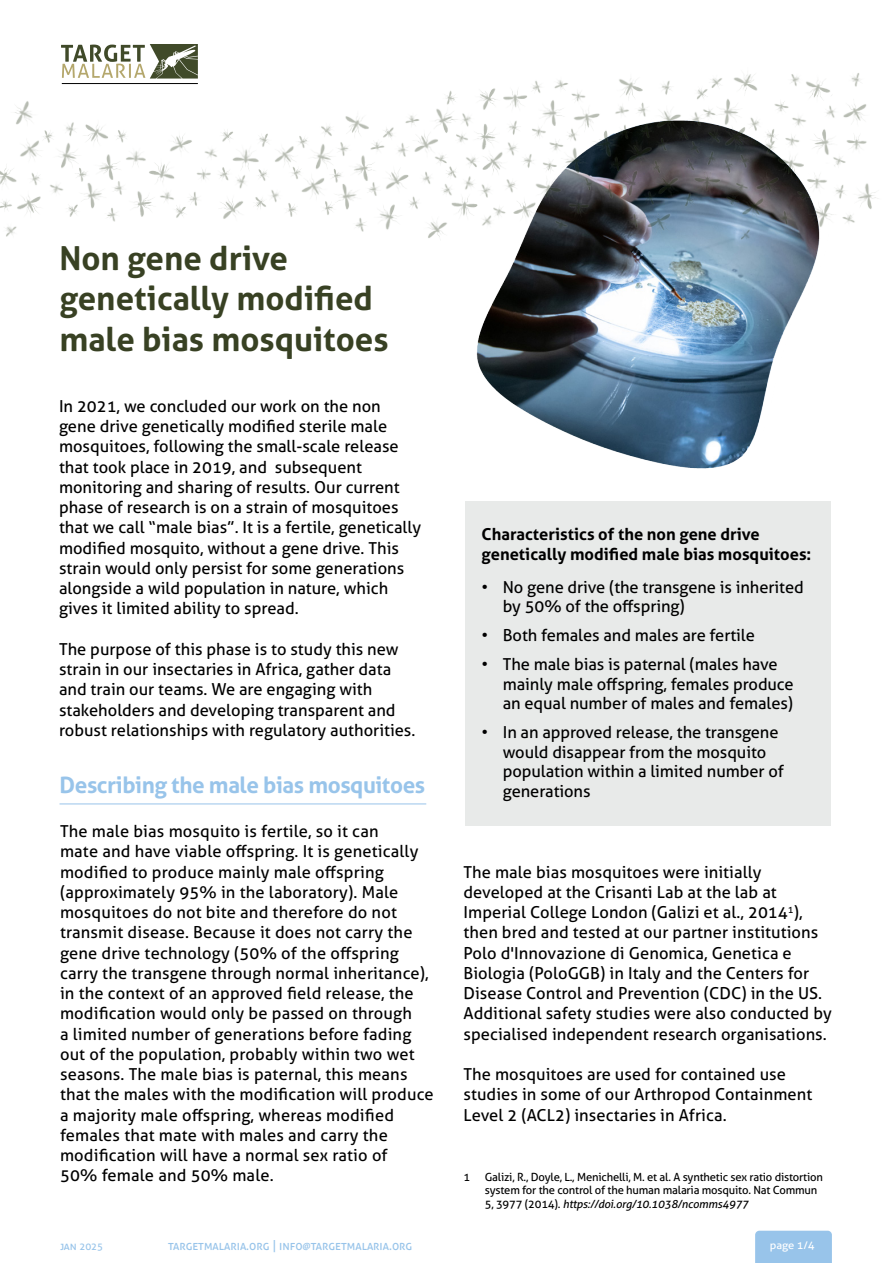
<style>
.page{position:relative;width:893px;height:1263px;background:#fff}
.page>*{position:absolute;margin:0;border:0;box-sizing:border-box;transform-origin:0 0}
.t1{font:700 33px/40.5px "Aller";color:#384123}
.t2{font:700 22.5px "Aller";letter-spacing:-.02em;color:#98c4ea}
.t3{font:16.5px/20.2px "Aller";letter-spacing:.005em;color:#000}
.t4{font:700 16.5px/19.8px "Aller";color:#000}
.t5{font:12.9px "Aller";color:#98c4ea;scale:.93 1}
.t6{font:11.25px/13.5px "Aller";letter-spacing:-.015em;color:#000}
.t7{font:10.65px "Aller";color:#fff;scale:1.06 1}
.t8{font:9.9px "Aller";color:#98c4ea}
.s1{font-size:11.4px}
.s2{font-style:italic}
.s3{font-size:11.25px}
</style>
<div class="page">
<svg style="left:61px;top:44px;width:137px;height:18px"></svg>
<hr style="left:60px;top:803px;width:366px;height:1px;background:#98c4ea">
<div style="left:465px;top:501px;width:365px;height:325px;background:#e8eae9"></div>
<img style="left:476px;top:251px;width:342px;height:218px">
<div style="left:755px;top:1231px;width:77px;height:32px;background:#98c4ea"></div>
<img style="left:0;top:62px;width:878px;height:189px">
<h1 class="t1" style="left:59px;top:238px;width:331px">Non gene drive genetically modified male bias mosquitoes</h1>
<p class="t3" style="left:59px;top:396px;width:364px">In 2021, we concluded our work on the non gene drive genetically modified sterile male mosquitoes, following the small-scale release that took place in 2019, and subsequent monitoring and sharing of results. Our current phase of research is on a strain of mosquitoes that we call “male bias”. It is a fertile, genetically modified mosquito, without a gene drive. This strain would only persist for some generations alongside a wild population in nature, which gives it limited ability to spread.</p>
<p class="t3" style="left:59px;top:639px;width:358px">The purpose of this phase is to study this new strain in our insectaries in Africa, gather data and train our teams. We are engaging with stakeholders and developing transparent and robust relationships with regulatory authorities.</p>
<h2 class="t2" style="left:60px;top:771px;width:367px">Describing the male bias mosquitoes</h2>
<p class="t3" style="left:60px;top:821px;width:375px">The male bias mosquito is fertile, so it can<br>mate and have viable offspring. It is genetically modified to produce mainly male offspring (approximately 95% in the laboratory). Male mosquitoes do not bite and therefore do not transmit disease. Because it does not carry the gene drive technology (50% of the offspring carry the transgene through normal inheritance), in the context of an approved field release, the modification would only be passed on through<br>a limited number of generations before fading out of the population, probably within two wet seasons. The male bias is paternal, this means that the males with the modification will produce a majority male offspring, whereas modified females that mate with males and carry the modification will have a normal sex ratio of<br>50% female and 50% male.</p>
<p class="t8" style="left:60px;top:1240px;width:45px"><span class="s1">jan</span> 2025</p>
<p class="t5" style="left:168px;top:1237px;width:264px">targetmalaria.org | info@targetmalaria.org</p>
<p class="t4" style="left:482px;top:524px;width:331px">Characteristics of the non gene drive genetically modified male bias mosquitoes:</p>
<p class="t3" style="left:503px;top:577px;width:302px;line-height:19.5px;text-indent:-21px">• No gene drive (the transgene is inherited by 50% of the offspring)</p>
<p class="t3" style="left:482px;top:625px;width:275px">• Both females and males are fertile</p>
<p class="t3" style="left:503px;top:654px;width:292px;line-height:19.5px;text-indent:-21px">• The male bias is paternal (males have mainly male offspring, females produce an equal number of males and females)</p>
<p class="t3" style="left:503px;top:722px;width:282px;line-height:19.5px;text-indent:-21px">• In an approved release, the transgene would disappear from the mosquito population within a limited number of generations</p>
<p class="t3" style="left:463px;top:862px;width:370px">The male bias mosquitoes were initially developed at the Crisanti Lab at the lab at Imperial College London (Galizi et al., 2014<sup>1</sup>), then bred and tested at our partner institutions Polo d'Innovazione di Genomica, Genetica e Biologia (PoloGGB) in Italy and the Centers for Disease Control and Prevention (CDC) in the US.<br>Additional safety studies were also conducted by specialised independent research organisations.</p>
<p class="t3" style="left:463px;top:1064px;width:350px">The mosquitoes are used for contained use studies in some of our Arthropod Containment<br>Level 2 (ACL2) insectaries in Africa.</p>
<p class="t6" style="left:463px;top:1170px;width:8px">1</p>
<p class="t6" style="left:485px;top:1170px;width:340px">Galizi, R., Doyle, L., Menichelli, M. et al. A synthetic sex ratio distortion system for the control of the human malaria mosquito. Nat Commun<br>5, 3977 (2014). <span class="s2">https://doi.org/10.1038/ncomms4977</span></p>
<p class="t7" style="left:770px;top:1239px;width:44px">page 1/<span class="s3">4</span></p>
</div>
